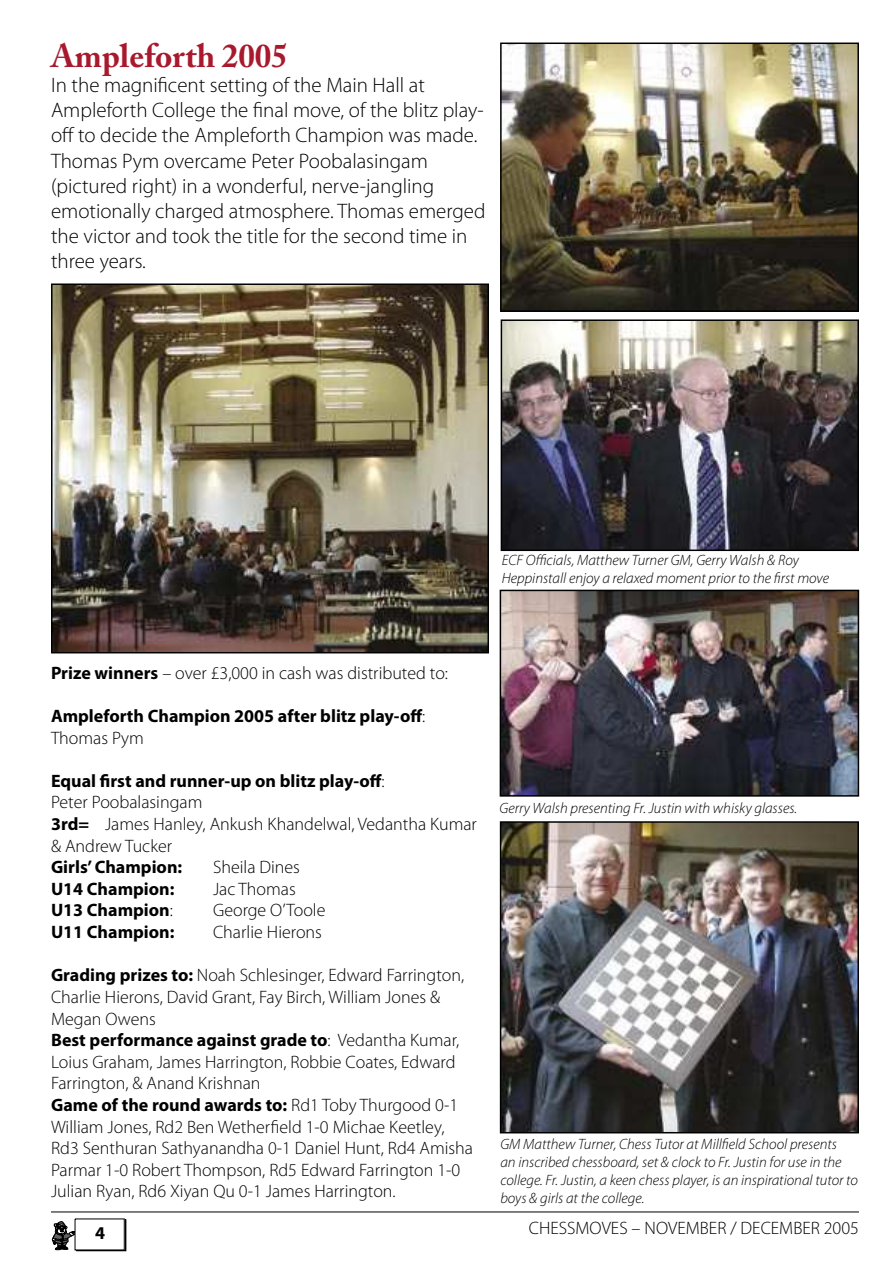
<style>
.page{position:relative;width:893px;height:1263px;background:#fff}
.page>*{position:absolute;margin:0;border:0;box-sizing:border-box;transform-origin:0 0}
.t1{font:700 33px "Adobe Caslon Pro";color:#a9192d}
.t2{font:300 21px/25.2px "Myriad Pro";color:#000}
.t3{font:300 18px/21.6px "Myriad Pro";color:#000}
.t4{font:700 18px/21.6px "Myriad Pro";color:#000}
.t5{font:italic 300 15px/18px "Myriad Pro";color:#000}
.s1{font-weight:700}
.s2{font-weight:300}
</style>
<div class="page">
<hr style="left:51px;top:1211px;width:808px;height:1px;background:#000">
<svg style="left:52px;top:1219px;width:74px;height:33px"></svg>
<img style="left:503px;top:824px;width:353px;height:306px">
<div style="left:500px;top:821px;width:359px;height:312px;border:2px solid #000"></div>
<img style="left:503px;top:593px;width:353px;height:201px">
<div style="left:500px;top:590px;width:359px;height:207px;border:2px solid #000"></div>
<img style="left:503px;top:46px;width:353px;height:263px">
<div style="left:500px;top:43px;width:359px;height:269px;border:2px solid #000"></div>
<img style="left:54px;top:286px;width:432px;height:364px">
<div style="left:51px;top:283px;width:438px;height:370px;border:2px solid #000"></div>
<img style="left:504px;top:322px;width:352px;height:226px">
<div style="left:501px;top:319px;width:358px;height:232px;border:2px solid #000"></div>
<h1 class="t1" style="left:51px;top:36px;width:238px">Ampleforth 2005</h1>
<p class="t2" style="left:51px;top:73px;width:436px">In the magnificent setting of the Main Hall at Ampleforth College the final move, of the blitz play&shy;off to decide the Ampleforth Champion was made.<br>Thomas Pym overcame Peter Poobalasingam (pictured right) in a wonderful, nerve-jangling emotionally charged atmosphere. Thomas emerged the victor and took the title for the second time in three years.</p>
<p class="t5" style="left:502px;top:551px;width:329px">ECF Officials, Matthew Turner GM, Gerry Walsh &amp; Roy<br>Heppinstall enjoy a relaxed moment prior to the first move</p>
<p class="t3" style="left:51px;top:662px;width:399px"><span class="s1">Prize winners</span> – over £3,000 in cash was distributed to:</p>
<p class="t4" style="left:51px;top:705px;width:376px">Ampleforth Champion 2005 after blitz play-off<span class="s2">:<br>Thomas Pym</span></p>
<p class="t3" style="left:51px;top:770px;width:427px"><span class="s1">Equal first and runner-up on blitz play-off</span>:<br>Peter Poobalasingam<br><span class="s1">3rd=</span> James Hanley, Ankush Khandelwal, Vedantha Kumar &amp; Andrew Tucker</p>
<p class="t4" style="left:51px;top:857px;width:133px">Girls’ Champion:</p>
<p class="t3" style="left:213px;top:857px;width:88px">Sheila Dines</p>
<p class="t4" style="left:51px;top:878px;width:125px">U14 Champion:</p>
<p class="t3" style="left:213px;top:878px;width:84px">Jac Thomas</p>
<p class="t4" style="left:51px;top:900px;width:123px">U13 Champion<span class="s2">:</span></p>
<p class="t3" style="left:213px;top:900px;width:114px">George O’Toole</p>
<p class="t4" style="left:51px;top:921px;width:125px">U11 Champion:</p>
<p class="t3" style="left:213px;top:921px;width:110px">Charlie Hierons</p>
<p class="t3" style="left:51px;top:965px;width:424px"><span class="s1">Grading prizes to:</span> Noah Schlesinger, Edward Farrington, Charlie Hierons, David Grant, Fay Birch, William Jones &amp; Megan Owens<br><span class="s1">Best performance against grade to</span>: Vedantha Kumar, Loius Graham, James Harrington, Robbie Coates, Edward Farrington, &amp; Anand Krishnan<br><span class="s1">Game of the round awards to:</span> Rd1 Toby Thurgood 0-1<br>William Jones, Rd2 Ben Wetherfield 1-0 Michae Keetley, Rd3 Senthuran Sathyanandha 0-1 Daniel Hunt, Rd4 Amisha Parmar 1-0 Robert Thompson, Rd5 Edward Farrington 1-0<br>Julian Ryan, Rd6 Xiyan Qu 0-1 James Harrington.</p>
<p class="t5" style="left:500px;top:800px;width:299px">Gerry Walsh presenting Fr. Justin with whisky glasses.</p>
<p class="t5" style="left:500px;top:1135px;width:359px">GM Matthew Turner, Chess Tutor at Millfield School presents<br>an inscribed chessboard, set &amp; clock to Fr. Justin for use in the college. Fr. Justin, a keen chess player, is an inspirational tutor to boys &amp; girls at the college.</p>
<p class="t4" style="left:95px;top:1223px;width:11px">4</p>
<p class="t3" style="left:529px;top:1217px;width:332px">CHESSMOVES – NOVEMBER / DECEMBER 2005</p>
</div>
